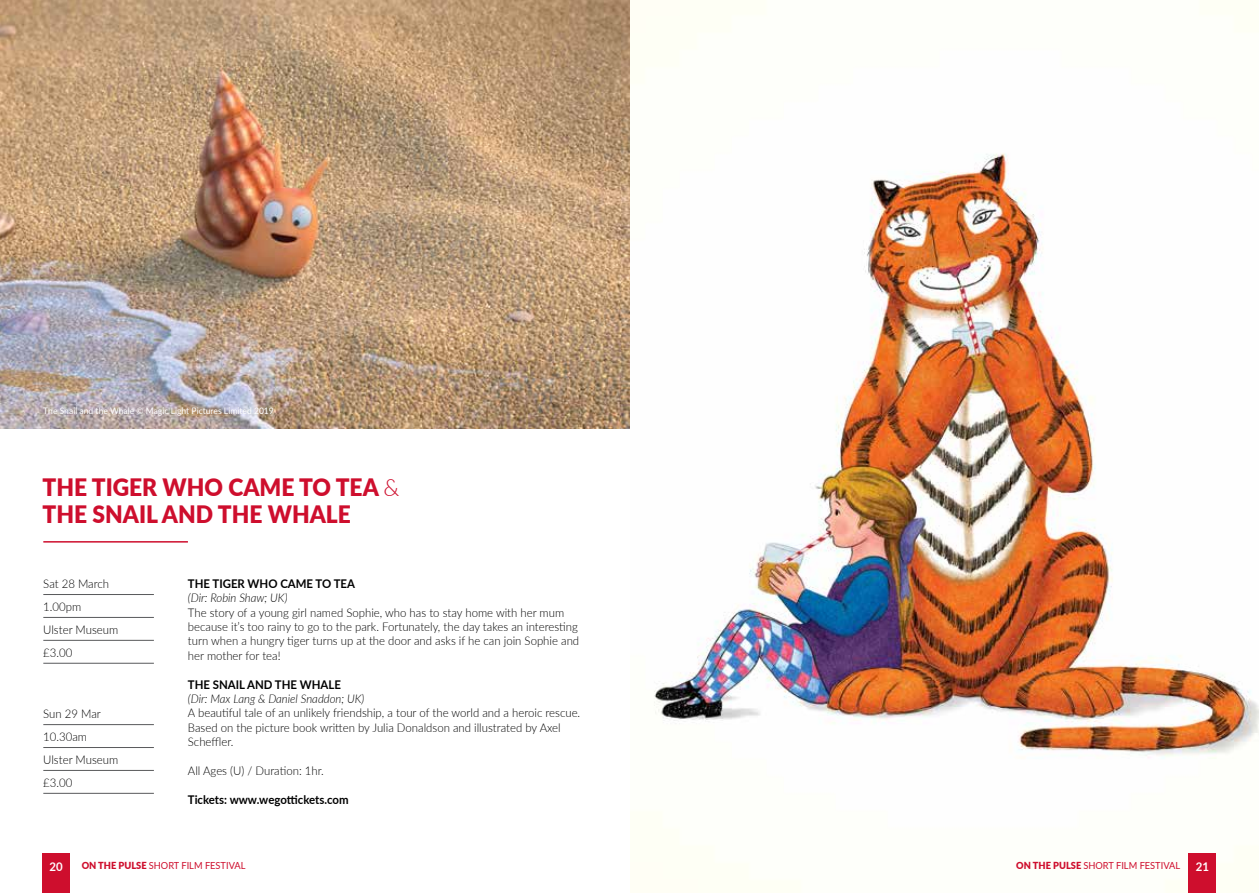
<style>
.page{position:relative;width:1259px;height:893px;background:#fff}
.page>*{position:absolute;margin:0;border:0;box-sizing:border-box;transform-origin:0 0}
.t1{font:900 24px/27px "Lato";color:#ce0e2d;scale:.95 1}
.t2{font:300 12px/23px "Lato";color:#000;scale:.95 1}
.t3{font:700 12px "Lato";color:#000;scale:.95 1}
.t4{font:italic 300 12px "Lato";color:#000;scale:.95 1}
.t5{font:700 12px "Lato";color:#fff;scale:.95 1}
.t6{font:9.75px "Lato";color:#ce0e2d;scale:.95 1}
.t7{font:9px "Lato";color:#fff;scale:.95 1}
.s1{font-weight:300}
.s2{font-weight:900}
</style>
<div class="page">
<img style="left:0;top:0;width:630px;height:429px">
<hr style="left:43px;top:594px;width:111px;height:1px;background:#58595b">
<hr style="left:43px;top:617px;width:111px;height:1px;background:#58595b">
<hr style="left:43px;top:640px;width:111px;height:1px;background:#58595b">
<hr style="left:43px;top:663px;width:111px;height:1px;background:#58595b">
<hr style="left:43px;top:724px;width:111px;height:1px;background:#58595b">
<hr style="left:43px;top:747px;width:111px;height:1px;background:#58595b">
<hr style="left:43px;top:770px;width:111px;height:1px;background:#58595b">
<hr style="left:43px;top:793px;width:111px;height:1px;background:#58595b">
<hr style="left:43px;top:541px;width:145px;height:2px;background:#ce0e2d">
<img style="left:654px;top:153px;width:605px;height:606px">
<div style="left:1188px;top:853px;width:28px;height:40px;background:#ce0e2d"></div>
<div style="left:43px;top:853px;width:27px;height:40px;background:#ce0e2d"></div>
<p class="t7" style="left:43px;top:404px;width:244px">The Snail and the Whale © Magic Light Pictures Limited 2019</p>
<h1 class="t1" style="left:43px;top:472px;width:377px">THE TIGER WHO CAME TO TEA <span class="s1">&amp;<br></span>THE SNAIL AND THE WHALE</h1>
<p class="t2" style="left:43px;top:571px;width:80px">Sat 28 March<br>1.00pm<br>Ulster Museum £3.00</p>
<p class="t2" style="left:43px;top:702px;width:80px">Sun 29 Mar<br>10.30am<br>Ulster Museum £3.00</p>
<p class="t3" style="left:188px;top:575px;width:177px">THE TIGER WHO CAME TO TEA</p>
<p class="t4" style="left:188px;top:589px;width:106px">(Dir: Robin Shaw; UK)</p>
<p class="t2" style="left:188px;top:605px;width:413px;line-height:14.4px">The story of a young girl named Sophie, who has to stay home with her mum because it’s too rainy to go to the park. Fortunately, the day takes an interesting turn when a hungry tiger turns up at the door and asks if he can join Sophie and her mother for tea!</p>
<p class="t3" style="left:188px;top:675px;width:163px">THE SNAIL AND THE WHALE</p>
<p class="t4" style="left:188px;top:690px;width:187px">(Dir: Max Lang &amp; Daniel Snaddon; UK)</p>
<p class="t2" style="left:188px;top:705px;width:414px;line-height:14.4px">A beautiful tale of an unlikely friendship, a tour of the world and a heroic rescue.<br>Based on the picture book written by Julia Donaldson and illustrated by Axel<br>Scheffler.</p>
<p class="t2" style="left:188px;top:759px;width:145px">All Ages (U) / Duration: 1hr.</p>
<p class="t3" style="left:188px;top:791px;width:171px">Tickets: www.wegottickets.com</p>
<p class="t5" style="left:50px;top:857px;width:15px">20</p>
<p class="t6" style="left:82px;top:858px;width:174px"><span class="s2">ON THE PULSE</span> SHORT FILM FESTIVAL</p>
<p class="t6" style="left:1016px;top:858px;width:174px"><span class="s2">ON THE PULSE</span> SHORT FILM FESTIVAL</p>
<p class="t5" style="left:1195px;top:857px;width:15px">21</p>
</div>
